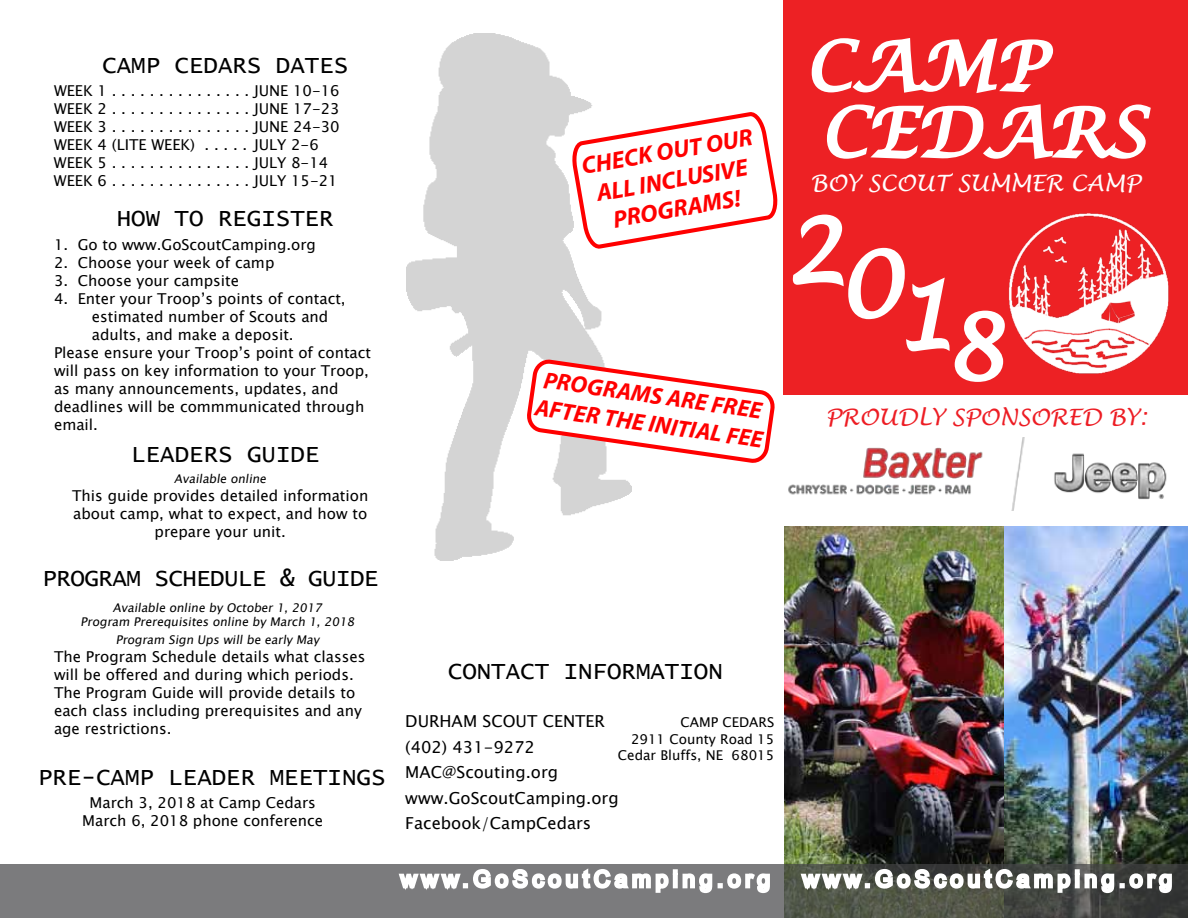
<style>
.page{position:relative;width:1188px;height:918px;background:#fff}
.page>*{position:absolute;margin:0;border:0;box-sizing:border-box;transform-origin:0 0}
.t1{font:italic 90px "Lucida Handwriting";color:#fff}
.t2{font:italic 67.5px/66.3px "Lucida Calligraphy";color:#fff}
.t3{font:italic 700 24.3px/29.1px "Myriad Pro";color:#f00;text-align:center}
.t4{font:24px "Lucida Console";color:#000}
.t5{font:24px "Lucida Console";letter-spacing:-.02em;color:#000}
.t6{font:italic 700 23.7px/28.5px "Myriad Pro";color:#f00}
.t7{font:italic 22.5px "Lucida Handwriting";color:#ed1d24}
.t8{font:italic 22.5px "Lucida Handwriting";color:#fff}
.t9{font:16.5px/25.5px "Lucida Sans Unicode";color:#000}
.t10{font:15px/18px "Lucida Sans Unicode";color:#000}
.t11{font:13.5px/16.5px "Lucida Sans Unicode";color:#000;text-align:right}
.t12{font:12px/14.4px "Lucida Sans Unicode";color:#000;text-align:center}
</style>
<div class="page">
<img style="left:784px;top:526px;width:220px;height:338px">
<img style="left:1004px;top:526px;width:184px;height:338px">
<img style="left:406px;top:33px;width:225px;height:528px">
<svg style="left:528px;top:361px;width:246px;height:101px"></svg>
<div style="left:784px;top:0;width:404px;height:394px;background:#ed2124"></div>
<svg style="left:811px;top:38px;width:243px;height:55px"></svg>
<svg style="left:827px;top:104px;width:324px;height:55px"></svg>
<svg style="left:792px;top:214px;width:204px;height:168px"></svg>
<svg style="left:0;top:864px;width:1188px;height:54px;background:#717272"></svg>
<svg style="left:799px;top:865px;width:375px;height:42px"></svg>
<svg style="left:397px;top:865px;width:375px;height:42px"></svg>
<img style="left:788px;top:437px;width:379px;height:74px">
<img style="left:996px;top:213px;width:183px;height:182px">
<svg style="left:568px;top:108px;width:210px;height:144px"></svg>
<h3 class="t4" style="left:102px;top:54px;width:248px">CAMP CEDARS DATES</h3>
<p class="t10" style="left:54px;top:81px;width:287px">WEEK 1 . . . . . . . . . . . . . . . JUNE 10-16<br>WEEK 2 . . . . . . . . . . . . . . . JUNE 17-23<br>WEEK 3 . . . . . . . . . . . . . . . JUNE 24-30<br>WEEK 4 (LITE WEEK) . . . . . JULY 2-6<br>WEEK 5 . . . . . . . . . . . . . . . JULY 8-14<br>WEEK 6 . . . . . . . . . . . . . . . JULY 15-21</p>
<h3 class="t4" style="left:117px;top:207px;width:219px">HOW TO REGISTER</h3>
<p class="t10" style="left:54px;top:236px;width:264px">1. Go to www.GoScoutCamping.org</p>
<p class="t10" style="left:54px;top:254px;width:222px">2. Choose your week of camp</p>
<p class="t10" style="left:54px;top:272px;width:187px">3. Choose your campsite</p>
<p class="t10" style="left:54px;top:290px;width:293px">4. Enter your Troop’s points of contact,</p>
<p class="t10" style="left:92px;top:308px;width:238px">estimated number of Scouts and</p>
<p class="t10" style="left:92px;top:326px;width:203px">adults, and make a deposit.</p>
<p class="t10" style="left:54px;top:344px;width:319px">Please ensure your Troop’s point of contact</p>
<p class="t10" style="left:54px;top:362px;width:317px">will pass on key information to your Troop,</p>
<p class="t10" style="left:54px;top:380px;width:286px">as many announcements, updates, and</p>
<p class="t10" style="left:54px;top:398px;width:312px">deadlines will be commmunicated through</p>
<p class="t10" style="left:54px;top:416px;width:46px">email.</p>
<h3 class="t4" style="left:131px;top:443px;width:190px">LEADERS GUIDE</h3>
<p class="t12" style="left:174px;top:471px;width:96px">Available online</p>
<p class="t10" style="left:72px;top:486px;width:298px;text-align:center">This guide provides detailed information about camp, what to expect, and how to prepare your unit.</p>
<h3 class="t5" style="left:43px;top:567px;width:337px">PROGRAM SCHEDULE &amp; GUIDE</h3>
<p class="t12" style="left:81px;top:601px;width:278px">Available online by October 1, 2017<br>Program Prerequisites online by March 1, 2018</p>
<p class="t12" style="left:116px;top:633px;width:208px">Program Sign Ups will be early May</p>
<p class="t10" style="left:54px;top:648px;width:313px">The Program Schedule details what classes will be offered and during which periods.<br>The Program Guide will provide details to each class including prerequisites and any age restrictions.</p>
<h3 class="t4" style="left:38px;top:766px;width:349px">PRE-CAMP LEADER MEETINGS</h3>
<p class="t10" style="left:82px;top:794px;width:242px;text-align:center">March 3, 2018 at Camp Cedars<br>March 6, 2018 phone conference</p>
<h3 class="t3" style="left:579px;top:151px;width:175px;rotate:-10deg">CHECK OUT OUR<br>ALL INCLUSIVE<br>PROGRAMS!</h3>
<h3 class="t6" style="left:541px;top:364px;width:232px;rotate:8deg">PROGRAMS ARE FREE<br>AFTER THE INITIAL FEE</h3>
<h2 class="t2" style="left:806px;top:35px;width:342px">CAMP<br>CEDARS</h2>
<h3 class="t8" style="left:811px;top:169px;width:331px">BOY SCOUT SUMMER CAMP</h3>
<h1 class="t1" style="left:784px;top:230px;width:172px">201</h1>
<h1 class="t1" style="left:944px;top:292px;width:62px">8</h1>
<h3 class="t7" style="left:826px;top:403px;width:322px">PROUDLY SPONSORED BY:</h3>
<h3 class="t4" style="left:448px;top:660px;width:276px">CONTACT INFORMATION</h3>
<p class="t9" style="left:405px;top:709px;width:215px">DURHAM SCOUT CENTER (402) 431-9272<br>MAC@Scouting.org www.GoScoutCamping.org<br>Facebook/CampCedars</p>
<p class="t11" style="left:618px;top:714px;width:158px">CAMP CEDARS<br>2911 County Road 15<br>Cedar Bluffs, NE 68015</p>
</div>
